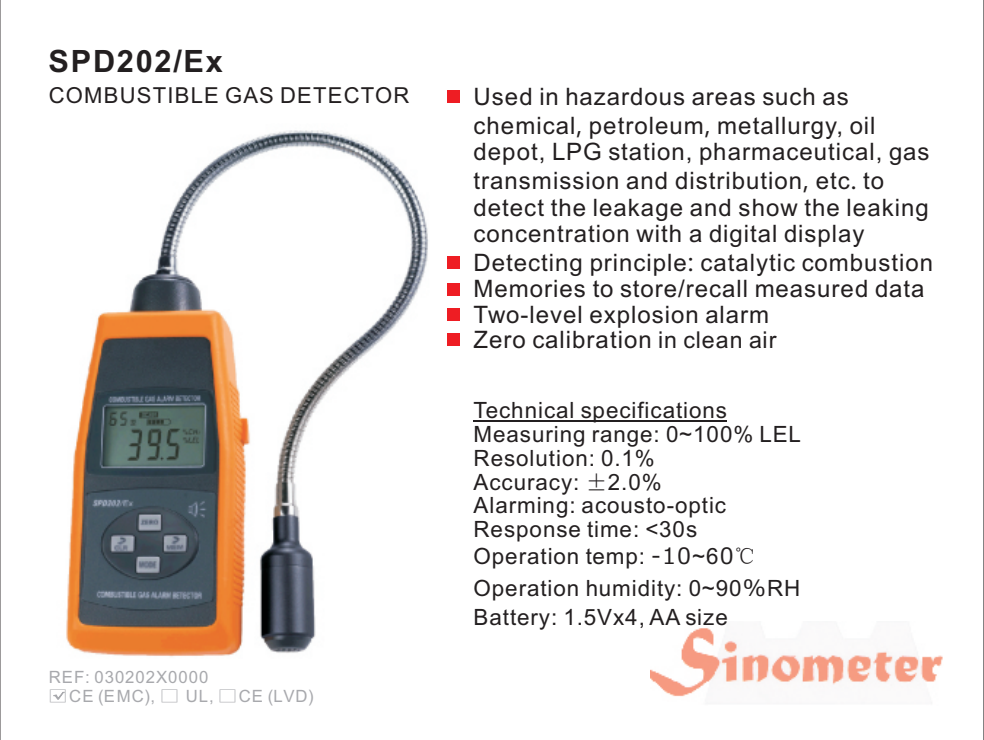
<style>
.page{position:relative;width:984px;height:740px;background:#fff}
.page>*{position:absolute;margin:0;border:0;box-sizing:border-box;transform-origin:0 0}
.t1{font:700 30.8px "Arial";letter-spacing:.055em;color:#231f20}
.t2{font:24px/28.8px "Arial";letter-spacing:.04em;color:#231f20}
.t3{font:22.4px/23.6px "Arial";letter-spacing:.04em;color:#231f20}
.t4{font:22px "Arial";letter-spacing:.055em;color:#231f20}
.t5{font:16.8px "Arial Narrow";letter-spacing:.045em;color:#a8a9ad;scale:1.21 1}
.s1{font-family:"Sim Sun"}
.s2{font-family:"Microsoft Ya Hei"}
.s3{font-size:23.2px}
.s4{font-family:"Meiryo"}
</style>
<div class="page">
<img style="left:650px;top:628px;width:292px;height:69px">
<hr style="left:473px;top:420px;width:253px;height:1px;background:#231f20">
<div style="left:447px;top:90px;width:12px;height:12px;background:#ee1d23"></div>
<div style="left:447px;top:333px;width:12px;height:12px;background:#ee1d23"></div>
<div style="left:447px;top:308px;width:12px;height:12px;background:#ee1d23"></div>
<div style="left:447px;top:283px;width:12px;height:12px;background:#ee1d23"></div>
<div style="left:447px;top:256px;width:12px;height:12px;background:#ee1d23"></div>
<svg style="left:53px;top:691px;width:12px;height:8px"></svg>
<img style="left:66px;top:130px;width:362px;height:527px">
<p class="t1" style="left:49px;top:49px;width:176px">SPD202/Ex</p>
<p class="t4" style="left:49px;top:87px;width:362px">COMBUSTIBLE GAS DETECTOR</p>
<p class="t5" style="left:49px;top:670px;width:133px">REF: 030202X0000</p>
<p class="t5" style="left:49px;top:689px;width:221px"><span class="s1">□</span>CE (EMC), <span class="s1">□</span> UL, <span class="s1">□</span>CE (LVD)</p>
<p class="t2" style="left:473px;top:84px;width:403px">Used in hazardous areas such as chemical<span class="s2">,</span> petroleum<span class="s2">,</span> metallurgy, oil</p>
<p class="t2" style="left:473px;top:140px;width:457px">depot, LPG station, pharmaceutical, gas transmission and distribution<span class="s2">,</span> etc<span class="s2">.</span> to</p>
<p class="t2" style="left:473px;top:197px;width:456px;line-height:25.6px">detect the leakage and show the leaking concentration with a digital display</p>
<p class="t2" style="left:473px;top:276px;width:452px">Memories to store/recall measured data</p>
<p class="t2" style="left:473px;top:238px;width:461px;line-height:52px">Detecting principle<span class="s2">:</span> catalytic combustion<br>Two-level explosion alarm</p>
<p class="t2" style="left:473px;top:327px;width:304px">Zero calibration <span class="s3">in clean air</span></p>
<p class="t3" style="left:473px;top:400px;width:255px">Technical specifications</p>
<p class="t3" style="left:473px;top:424px;width:329px">Measuring range: 0~100% LEL<br>Resolution: 0.1%</p>
<p class="t3" style="left:473px;top:495px;width:254px">Alarming acousto-optic<br>Response time: &lt;30s</p>
<p class="t3" style="left:473px;top:578px;width:328px">Operation humidity: 0~90<span class="s4">%</span>RH</p>
<p class="t3" style="left:473px;top:471px;width:189px;text-align:center">Accuracy: <span class="s1">±</span>2.0% :</p>
<p class="t3" style="left:473px;top:546px;width:284px">Operation temp: <span class="s4">-10</span>~6<span class="s4">0</span><span class="s1">℃</span></p>
<p class="t3" style="left:473px;top:607px;width:255px">Battery: 1.5Vx4, AA size</p>
</div>
